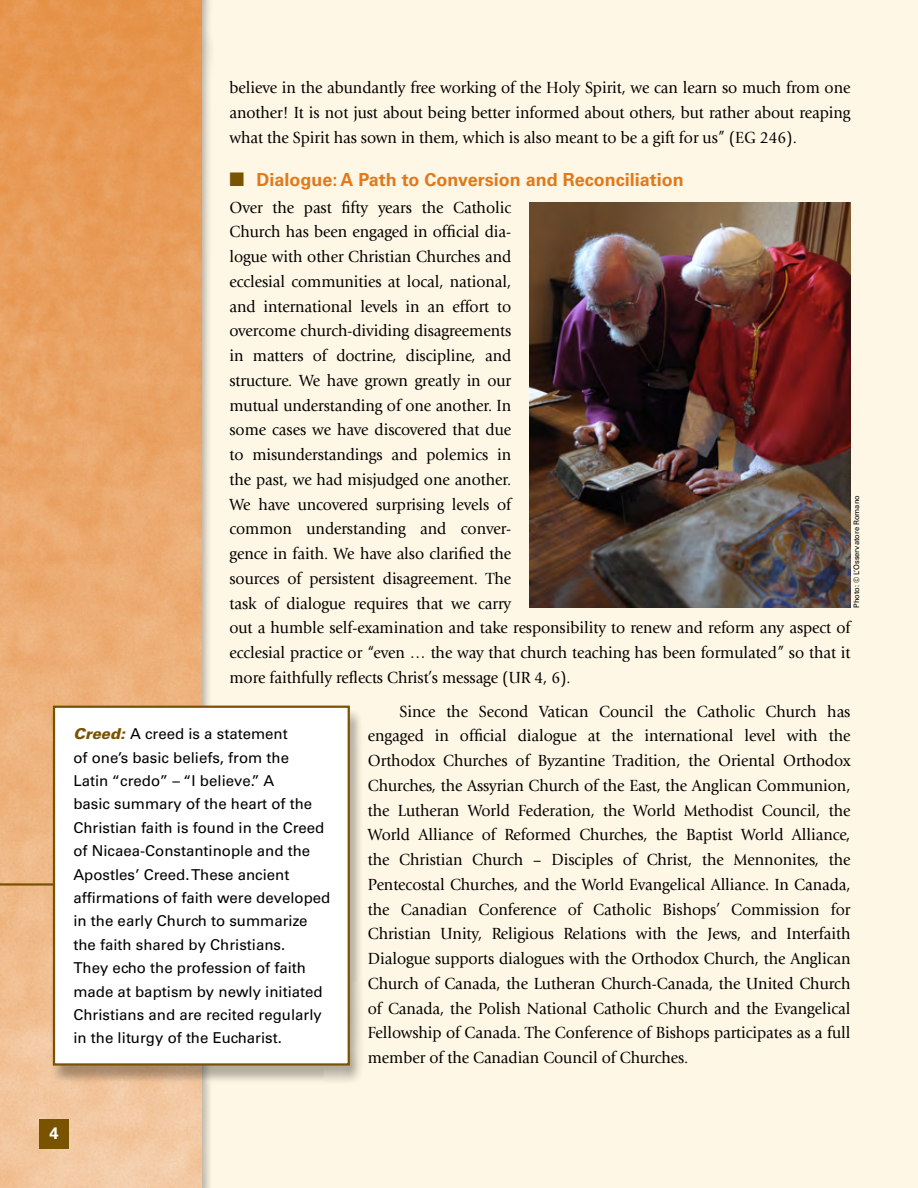
<style>
.page{position:relative;width:918px;height:1188px;background:#fff7e5}
.page>*{position:absolute;margin:0;border:0;box-sizing:border-box;transform-origin:0 0}
.t1{font:700 18px "Univers";color:#df7a1c}
.t2{font:16.8px/24.8px "Giovanni";letter-spacing:-.005em;color:#000;text-align:justify;scale:.95 1}
.t3{font:700 16.5px "Univers";color:#fff}
.t4{font:15px/23.4px "Univers";color:#000}
.t5{font:7.5px "Univers";color:#000}
.s1{color:#795300}
.s2{font-weight:900;font-style:italic;color:#795300}
</style>
<div class="page">
<div style="left:0;top:0;width:214px;height:1188px;background:#000;opacity:.3"></div>
<img style="left:0;top:0;width:202px;height:1188px">
<div style="left:39px;top:1119px;width:30px;height:30px;background:#795300"></div>
<hr style="left:0;top:883px;width:72px;height:3px;background:#795300">
<div style="left:50px;top:708px;width:313px;height:376px;background:#000;opacity:.3"></div>
<div style="left:54px;top:707px;width:295px;height:357px;background:#fff"></div>
<div style="left:53px;top:706px;width:297px;height:360px;border:2px solid #795300"></div>
<img style="left:529px;top:203px;width:321px;height:405px">
<p class="t2" style="left:230px;top:76px;width:655px">believe in the abundantly free working of the Holy Spirit, we can learn so much from one another! It is not just about being better informed about others, but rather about reaping what the Spirit has sown in them, which is also meant to be a gift for us” (EG 246).</p>
<p class="t1" style="left:229px;top:170px;width:456px"><span class="s1">■</span> Dialogue: A Path to Conversion and Reconciliation</p>
<p class="t2" style="left:230px;top:195px;width:655px;text-align:left">Over the past fifty years the Catholic<br>Church has been engaged in official dia-<br>logue with other Christian Churches and<br>ecclesial communities at local, national,<br>and international levels in an effort to<br>overcome church-dividing disagreements<br>in matters of doctrine, discipline, and<br>structure. We have grown greatly in our<br>mutual understanding of one another. In<br>some cases we have discovered that due<br>to misunderstandings and polemics in<br>the past, we had misjudged one another.<br>We have uncovered surprising levels of<br>common understanding and conver-<br>gence in faith. We have also clarified the<br>sources of persistent disagreement. The<br>task of dialogue requires that we carry<br>out a humble self-examination and take responsibility to renew and reform any aspect of ecclesial practice or “even … the way that church teaching has been formulated” so that it more faithfully reflects Christ’s message (UR 4, 6).</p>
<p class="t2" style="left:368px;top:699px;width:510px;text-indent:32px">Since the Second Vatican Council the Catholic Church has engaged in official dialogue at the international level with the Orthodox Churches of Byzantine Tradition, the Oriental Orthodox Churches, the Assyrian Church of the East, the Anglican Communion, the Lutheran World Federation, the World Methodist Council, the World Alliance of Reformed Churches, the Baptist World Alliance, the Christian Church – Disciples of Christ, the Mennonites, the Pentecostal Churches, and the World Evangelical Alliance. In Canada, the Canadian Conference of Catholic Bishops’ Commission for Christian Unity, Religious Relations with the Jews, and Interfaith Dialogue supports dialogues with the Orthodox Church, the Anglican Church of Canada, the Lutheran Church-Canada, the United Church of Canada, the Polish National Catholic Church and the Evangelical Fellowship of Canada. The Conference of Bishops participates as a full member of the Canadian Council of Churches.</p>
<p class="t5" style="left:852px;top:608px;width:114px;rotate:-90deg">Photo: © L’Osservatore Romano</p>
<p class="t4" style="left:73px;top:722px;width:258px"><span class="s2">Creed:</span> A creed is a statement<br>of one’s basic beliefs, from the<br>Latin “credo” – “I believe.” A<br>basic summary of the heart of the Christian faith is found in the Creed of Nicaea-Constantinople and the Apostles’ Creed. These ancient affirmations of faith were developed in the early Church to summarize the faith shared by Christians.<br>They echo the profession of faith made at baptism by newly initiated Christians and are recited regularly in the liturgy of the Eucharist.</p>
<p class="t3" style="left:49px;top:1124px;width:11px">4</p>
</div>
